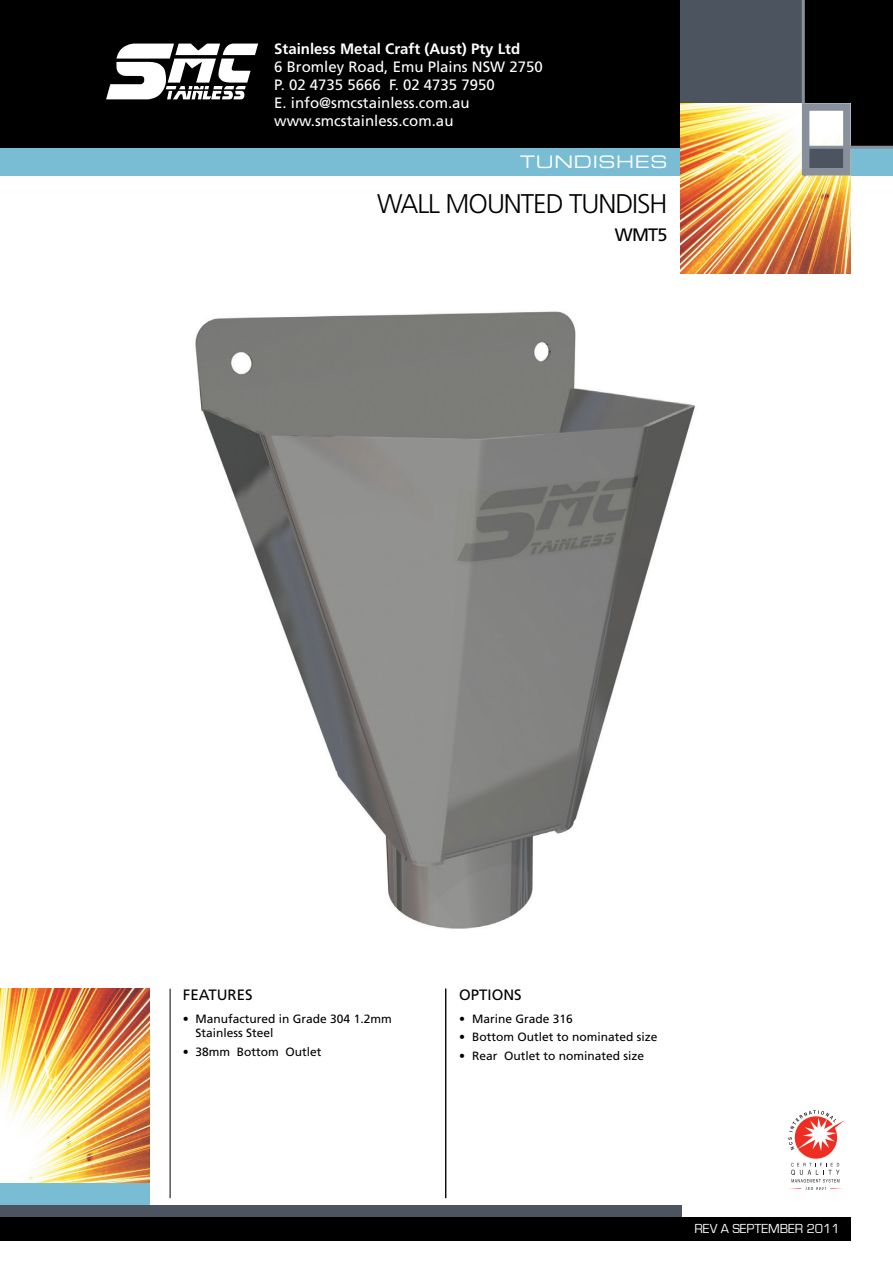
<style>
.page{position:relative;width:893px;height:1263px;background:#fff}
.page>*{position:absolute;margin:0;border:0;box-sizing:border-box;transform-origin:0 0}
.t1{font:300 27px "Frutiger";letter-spacing:-.04em;color:#000001}
.t2{font:18px "Frutiger";color:#000001}
.t3{font:17.25px "Eurostile Extended Two";letter-spacing:.04em;color:#fff}
.t4{font:15px/18px "Frutiger";color:#fff}
.t5{font:700 15px "Frutiger";color:#fff}
.t6{font:15px "Frutiger";color:#000001}
.t7{font:13.5px "Eurostile";color:#fff}
.t8{font:12px/14.4px "Frutiger";color:#000001}
</style>
<div class="page">
<img style="left:0;top:989px;width:150px;height:194px">
<div style="left:0;top:1183px;width:150px;height:22px;background:#78bdd4"></div>
<div style="left:0;top:0;width:893px;height:148px;background:#000001"></div>
<div style="left:680px;top:0;width:123px;height:104px;background:#4c545f"></div>
<div style="left:0;top:148px;width:893px;height:27px;background:#78bdd4"></div>
<img style="left:680px;top:104px;width:170px;height:170px">
<hr style="left:170px;top:989px;width:1px;height:209px;background:#000001">
<div style="left:0;top:1205px;width:682px;height:12px;background:#4c545f"></div>
<div style="left:0;top:1217px;width:850px;height:24px;background:#000001"></div>
<img style="left:195px;top:311px;width:500px;height:618px">
<hr style="left:445px;top:989px;width:1px;height:209px;background:#000001">
<div style="left:809px;top:147px;width:36px;height:23px;background:#4c545f"></div>
<hr style="left:802px;top:0;width:3px;height:103px;background:#88909c">
<hr style="left:803px;top:146px;width:90px;height:3px;background:#88909c">
<div style="left:802px;top:103px;width:49px;height:72px;border:8px solid #88909c"></div>
<svg style="left:106px;top:44px;width:152px;height:55px"></svg>
<svg style="left:788px;top:1110px;width:57px;height:80px"></svg>
<p class="t5" style="left:274px;top:40px;width:247px">Stainless Metal Craft (Aust) Pty Ltd</p>
<p class="t4" style="left:274px;top:58px;width:270px">6 Bromley Road, Emu Plains NSW 2750<br>P. 02 4735 5666 F. 02 4735 7950<br>E. info@smcstainless.com.au www.smcstainless.com.au</p>
<h3 class="t3" style="left:520px;top:150px;width:149px">TUNDISHES</h3>
<h1 class="t1" style="left:377px;top:188px;width:292px">WALL MOUNTED TUNDISH</h1>
<h2 class="t2" style="left:615px;top:224px;width:54px">WMT5</h2>
<p class="t6" style="left:183px;top:986px;width:71px">Features</p>
<p class="t6" style="left:459px;top:986px;width:64px">Options</p>
<p class="t8" style="left:196px;top:1011px;width:198px;text-indent:-13px">• Manufactured in Grade 304 1.2mm<br>Stainless Steel</p>
<p class="t8" style="left:183px;top:1044px;width:140px">• 38mm Bottom Outlet</p>
<p class="t8" style="left:459px;top:1011px;width:115px">• Marine Grade 316</p>
<p class="t8" style="left:459px;top:1030px;width:200px">• Bottom Outlet to nominated size</p>
<p class="t8" style="left:459px;top:1049px;width:186px">• Rear Outlet to nominated size</p>
<p class="t7" style="left:694px;top:1221px;width:147px">REV A SEPTEMBER 2011</p>
</div>
